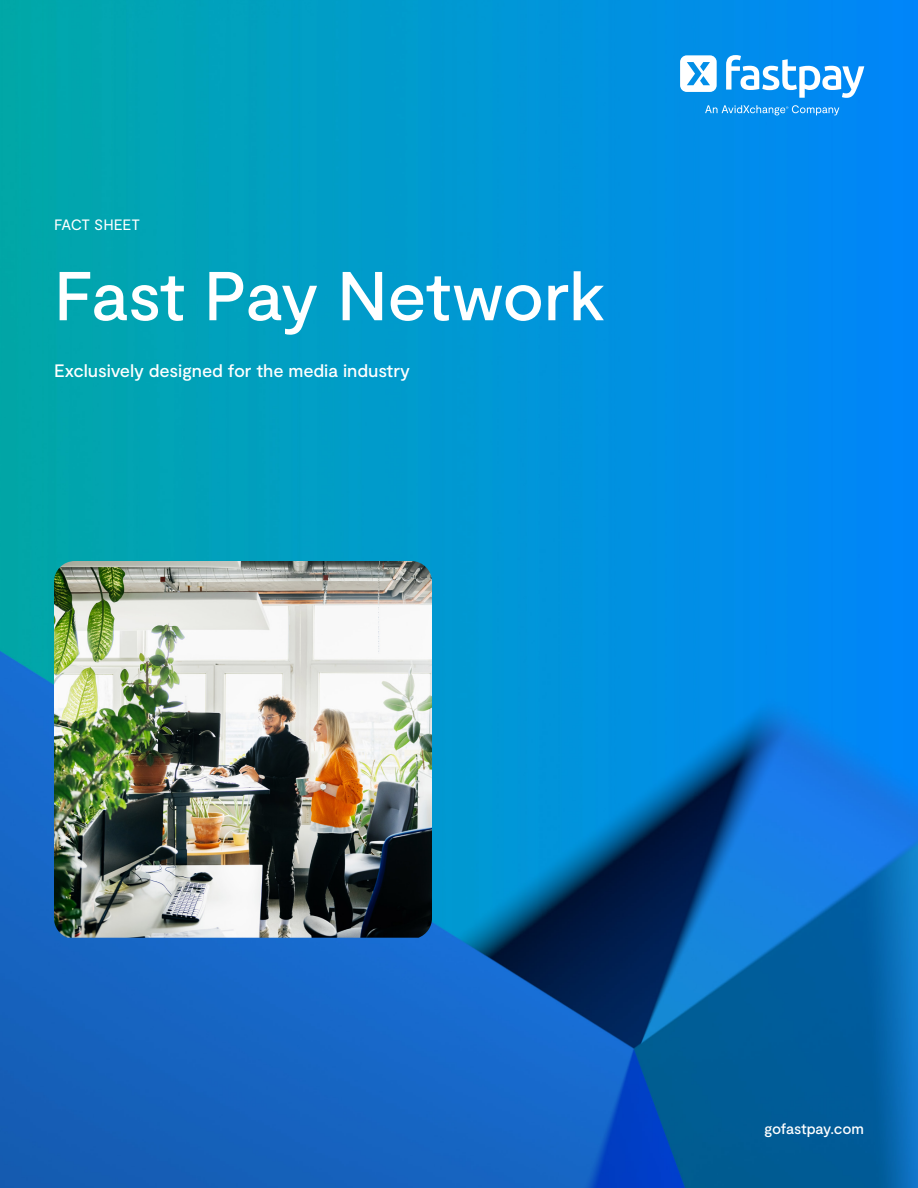
<style>
.page{position:relative;width:918px;height:1188px;background:#fff}
.page>*{position:absolute;margin:0;border:0;box-sizing:border-box;transform-origin:0 0}
.t1{font:500 69px "Moderat";letter-spacing:-.02em;color:#fff}
.t2{font:500 18px "Moderat";letter-spacing:-.005em;color:#fff}
.t3{font:500 15px "Moderat";letter-spacing:-.01em;color:#fff}
.t4{font:15px "Moderat";letter-spacing:-.005em;color:#fff}
</style>
<div class="page">
<img style="left:0;top:0;width:918px;height:1188px">
<img style="left:54px;top:561px;width:378px;height:377px">
<svg style="left:680px;top:55px;width:37px;height:37px"></svg>
<svg style="left:726px;top:55px;width:138px;height:43px"></svg>
<svg style="left:705px;top:105px;width:134px;height:10px"></svg>
<p class="t4" style="left:54px;top:216px;width:88px">FACT SHEET</p>
<p class="t1" style="left:54px;top:256px;width:553px">Fast Pay Network</p>
<p class="t2" style="left:54px;top:360px;width:358px">Exclusively designed for the media industry</p>
<p class="t3" style="left:764px;top:1120px;width:101px">gofastpay.com</p>
</div>
